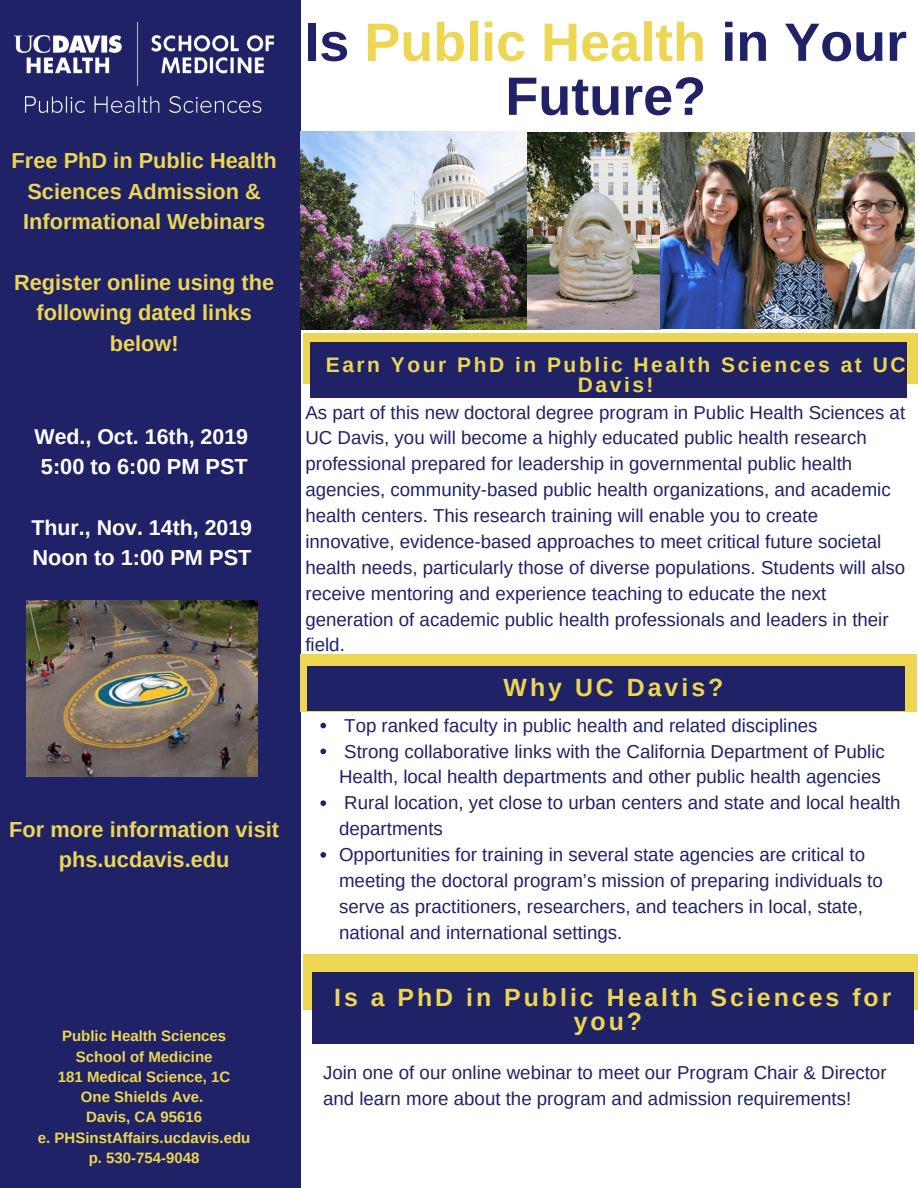
<style>
.page{position:relative;width:918px;height:1188px;background:#fff}
.page>*{position:absolute;margin:0;border:0;box-sizing:border-box;transform-origin:0 0}
.t1{font:700 54px/54px "Arimo";color:#1f2267;text-align:center}
.t2{font:700 24.9px/24.8px "Arimo";letter-spacing:.12em;color:#edd651;text-align:center}
.t3{font:700 21.75px/30.3px "Arimo";color:#edd651;text-align:center}
.t4{font:700 21.75px "Arimo";color:#fff}
.t5{font:700 21.3px "Arimo";color:#fff}
.t6{font:700 21px/20.2px "Arimo";letter-spacing:.12em;color:#edd651;text-align:center}
.t7{font:18.75px/25.8px "Arimo";color:#1f2267}
.t8{font:700 15px/20.2px "Arimo";color:#edd651;text-align:center}
.s1{color:#edd651}
</style>
<div class="page">
<div style="left:0;top:0;width:301px;height:1188px;background:#1f2267"></div>
<div style="left:303px;top:333px;width:615px;height:51px;background:#edd651"></div>
<div style="left:300px;top:655px;width:617px;height:56px;background:#edd651"></div>
<div style="left:303px;top:954px;width:615px;height:55px;background:#edd651"></div>
<div style="left:308px;top:667px;width:597px;height:43px;background:#1f2267"></div>
<div style="left:310px;top:343px;width:596px;height:55px;background:#1f2267"></div>
<div style="left:312px;top:972px;width:602px;height:71px;background:#1f2267"></div>
<svg style="left:320px;top:723px;width:6px;height:5px"></svg>
<svg style="left:320px;top:749px;width:6px;height:5px"></svg>
<svg style="left:320px;top:800px;width:6px;height:6px"></svg>
<svg style="left:320px;top:852px;width:6px;height:6px"></svg>
<img style="left:300px;top:131px;width:265px;height:198px">
<img style="left:528px;top:133px;width:132px;height:197px">
<img style="left:660px;top:133px;width:254px;height:195px">
<img style="left:27px;top:601px;width:230px;height:175px">
<img style="left:15px;top:22px;width:259px;height:91px">
<p class="t3" style="left:12px;top:146px;width:267px">Free PhD in Public Health<br>Sciences Admission &amp;<br>Informational Webinars</p>
<p class="t3" style="left:14px;top:267px;width:262px">Register online using the following dated links below!</p>
<p class="t5" style="left:35px;top:425px;width:215px">Wed., Oct. 16th, 2019</p>
<p class="t4" style="left:41px;top:455px;width:208px">5:00 to 6:00 PM PST</p>
<p class="t5" style="left:32px;top:516px;width:222px">Thur., Nov. 14th, 2019</p>
<p class="t4" style="left:32px;top:545px;width:221px">Noon to 1:00 PM PST</p>
<p class="t3" style="left:9px;top:814px;width:271px">For more information visit phs.ucdavis.edu</p>
<p class="t8" style="left:38px;top:1026px;width:214px">Public Health Sciences<br>School of Medicine<br>181 Medical Science, 1C<br>One Shields Ave.<br>Davis, CA 95616<br>e. PHSinstAffairs.ucdavis.edu p. 530-754-9048</p>
<h1 class="t1" style="left:304px;top:15px;width:604px">Is <span class="s1">Public Health</span> in Your<br>Future?</h1>
<p class="t6" style="left:326px;top:355px;width:581px">Earn Your PhD in Public Health Sciences at UC<br>Davis!</p>
<p class="t7" style="left:305px;top:399px;width:601px">As part of this new doctoral degree program in Public Health Sciences at UC Davis, you will become a highly educated public health research professional prepared for leadership in governmental public health agencies, community-based public health organizations, and academic health centers. This research training will enable you to create innovative, evidence-based approaches to meet critical future societal health needs, particularly those of diverse populations. Students will also receive mentoring and experience teaching to educate the next generation of academic public health professionals and leaders in their field.</p>
<h2 class="t2" style="left:504px;top:675px;width:221px">Why UC Davis?</h2>
<p class="t7" style="left:339px;top:712px;width:563px">Top ranked faculty in public health and related disciplines<br>Strong collaborative links with the California Department of Public Health, local health departments and other public health agencies Rural location, yet close to urban centers and state and local health departments<br>Opportunities for training in several state agencies are critical to meeting the doctoral program’s mission of preparing individuals to serve as practitioners, researchers, and teachers in local, state, national and international settings.</p>
<h2 class="t2" style="left:334px;top:985px;width:559px">Is a PhD in Public Health Sciences for you?</h2>
<p class="t7" style="left:323px;top:1059px;width:565px">Join one of our online webinar to meet our Program Chair &amp; Director and learn more about the program and admission requirements!</p>
</div>
